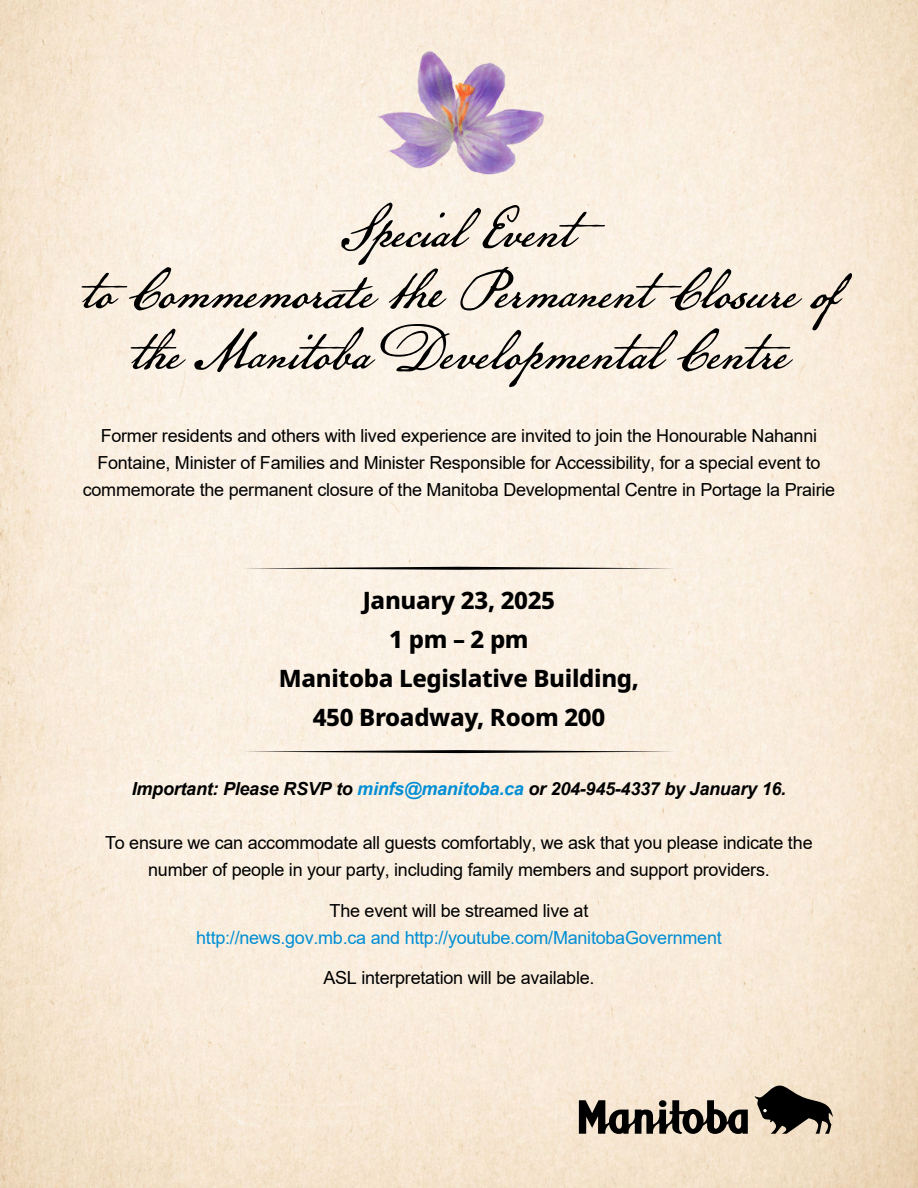
<style>
.page{position:relative;width:918px;height:1188px;background:#fff}
.page>*{position:absolute;margin:0;border:0;box-sizing:border-box;transform-origin:0 0}
.t1{font:64.95px/61.1px "American Scribe";color:#000;text-align:center}
.t2{font:800 24px/39px "Noto Sans";letter-spacing:-.015em;color:#000;text-align:center}
.t3{font:18px/27px "Arial";letter-spacing:-.015em;color:#000;text-align:center}
.t4{font:18px/27px "Arial";letter-spacing:-.015em;color:#008ed4;text-align:center}
.t5{font:italic 700 18px "Arial";letter-spacing:-.015em;color:#000}
.s1{font-style:inherit}
.s2{color:#008ed4}
.s3{color:#000}
</style>
<div class="page">
<img style="left:0;top:0;width:918px;height:1188px">
<img style="left:375px;top:37px;width:170px;height:146px">
<svg style="left:243px;top:567px;width:432px;height:3px"></svg>
<svg style="left:243px;top:750px;width:432px;height:3px"></svg>
<svg style="left:579px;top:1100px;width:169px;height:34px;background:#766e64"></svg>
<svg style="left:754px;top:1083px;width:79px;height:51px;background:#736b5f"></svg>
<h1 class="t1" style="left:81px;top:192px;width:774px">Special Event<br>to Commemorate the Permanent Closure of the ManitobaDevelopmental Centre</h1>
<p class="t3" style="left:83px;top:422px;width:754px">Former residents and others with lived experience are invited to join the Honourable Nahanni<br>Fontaine, Minister of Families and Minister Responsible for Accessibility<span class="s1">,</span> for a special event to commemorate the permanent closure of the Manitoba Developmental Centre in Portage la Prairie</p>
<p class="t2" style="left:279px;top:581px;width:362px">January 23, 2025<br>1 pm – 2 pm<br>Manitoba Legislative Building,<br>450 Broadway, Room 200</p>
<p class="t5" style="left:132px;top:777px;width:656px">Important: Please RSVP to <span class="s2">minfs@manitoba.ca</span> or 204-945-4337 by January 16.</p>
<p class="t3" style="left:105px;top:829px;width:709px">To ensure we can accommodate all guests comfortably, we ask that you please indicate the number of people in your party, including family members and support providers.</p>
<p class="t4" style="left:196px;top:897px;width:527px"><span class="s3">The event will be streamed live at<br></span>http://news.gov.mb.ca and http://youtube.com/ManitobaGovernment</p>
<p class="t3" style="left:323px;top:964px;width:273px">ASL interpretation will be available.</p>
</div>
